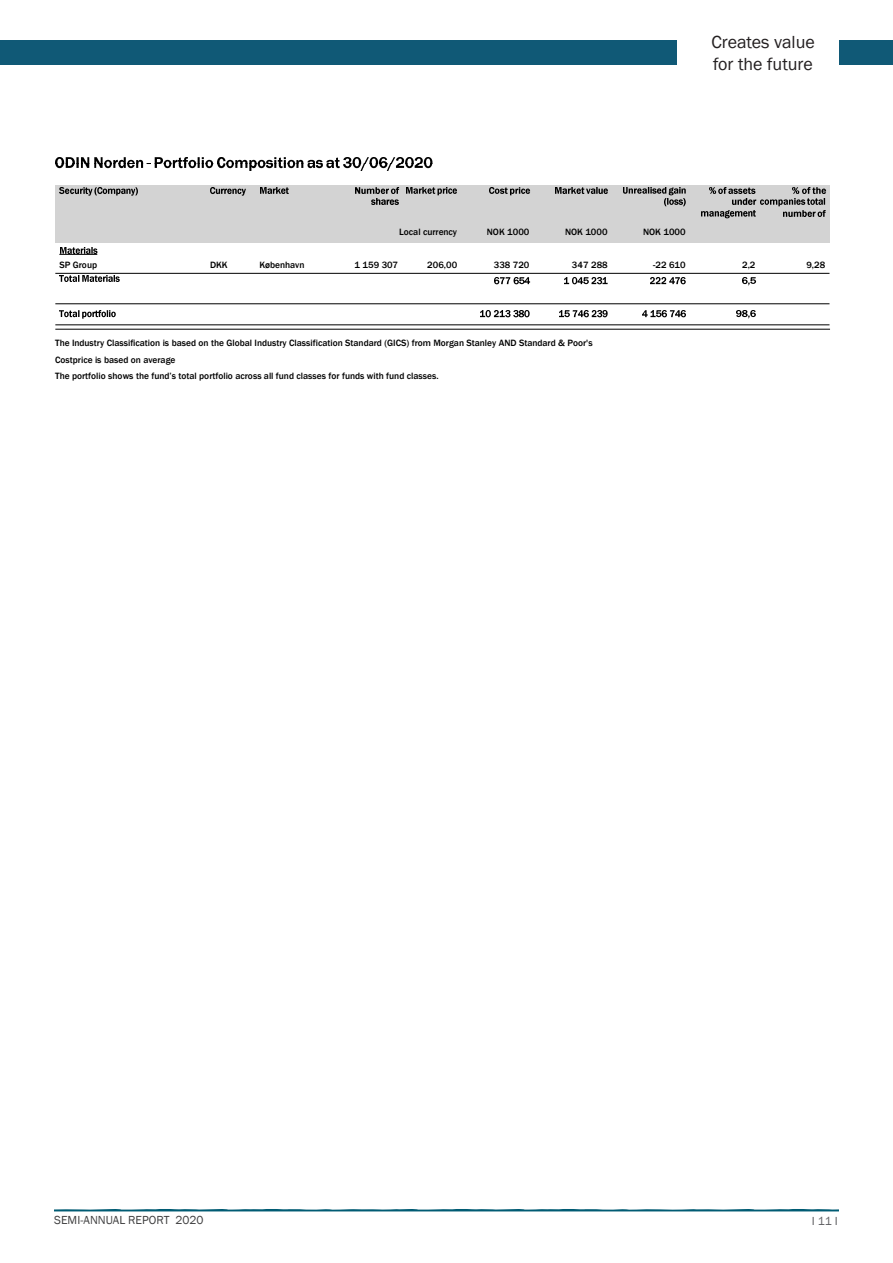
<style>
.page{position:relative;width:893px;height:1263px;background:#fff}
.page>*{position:absolute;margin:0;border:0;box-sizing:border-box;transform-origin:0 0}
.t1{font:18px/21.6px "Franklin Gothic";color:#231f20}
.t2{font:12px "Franklin Gothic";color:#3e3e3f}
.t3{font:12px "Franklin Gothic";color:#5f5f62}
.t4{font:500 9.45px/16.5px "Franklin Gothic";letter-spacing:-.005em;color:#000}
.t5{font:500 9.3px/14.4px "Franklin Gothic";color:#000}
.s1{font-style:inherit}
</style>
<div class="page">
<svg style="left:54px;top:1209px;width:785px;height:2px;background:#277488"></svg>
<div style="left:0;top:41px;width:893px;height:24px;background:#105976"></div>
<div style="left:677px;top:35px;width:161px;height:42px;background:#fff"></div>
<div style="left:55px;top:185px;width:774px;height:57px;background:#d3d3d3"></div>
<img style="left:59px;top:187px;width:79px;height:9px">
<img style="left:210px;top:187px;width:36px;height:9px">
<img style="left:260px;top:187px;width:29px;height:7px">
<img style="left:356px;top:187px;width:43px;height:12px">
<img style="left:371px;top:199px;width:28px;height:6px">
<img style="left:407px;top:187px;width:50px;height:9px">
<img style="left:490px;top:187px;width:40px;height:9px">
<img style="left:555px;top:187px;width:53px;height:7px">
<img style="left:624px;top:187px;width:62px;height:12px">
<img style="left:664px;top:199px;width:22px;height:8px">
<img style="left:710px;top:187px;width:46px;height:18px">
<img style="left:733px;top:199px;width:23px;height:18px">
<img style="left:701px;top:211px;width:54px;height:8px">
<img style="left:793px;top:187px;width:33px;height:12px">
<img style="left:760px;top:199px;width:66px;height:18px">
<img style="left:784px;top:210px;width:42px;height:7px">
<img style="left:60px;top:247px;width:38px;height:8px">
<hr style="left:59px;top:254px;width:38px;height:1px;background:#000">
<img style="left:59px;top:276px;width:61px;height:6px">
<img style="left:494px;top:278px;width:36px;height:7px">
<img style="left:564px;top:278px;width:44px;height:7px">
<img style="left:650px;top:278px;width:36px;height:7px">
<img style="left:742px;top:278px;width:14px;height:8px">
<hr style="left:55px;top:273px;width:774px;height:1px;background:#000">
<img style="left:59px;top:311px;width:57px;height:18px">
<img style="left:481px;top:311px;width:49px;height:18px">
<img style="left:559px;top:311px;width:49px;height:18px">
<img style="left:642px;top:311px;width:43px;height:18px">
<img style="left:737px;top:311px;width:19px;height:18px">
<hr style="left:55px;top:303px;width:774px;height:1px;background:#000">
<hr style="left:55px;top:325px;width:774px;height:1px;background:#000">
<hr style="left:55px;top:329px;width:775px;height:1px;background:#000">
<img style="left:55px;top:157px;width:378px;height:14px">
<h1 class="t1" style="left:711px;top:32px;width:105px">Creates value for the future</h1>
<p class="t5" style="left:396px;top:220px;width:59px">Local currency</p>
<p class="t5" style="left:483px;top:220px;width:44px">NOK 1000</p>
<p class="t5" style="left:561px;top:220px;width:44px">NOK 1000</p>
<p class="t5" style="left:638px;top:220px;width:44px">NOK 1000</p>
<p class="t4" style="left:399px;top:223px;width:59px">Local currency</p>
<p class="t4" style="left:487px;top:223px;width:44px">NOK 1000</p>
<p class="t4" style="left:565px;top:223px;width:44px">NOK 1000</p>
<p class="t4" style="left:643px;top:223px;width:44px">NOK 1000</p>
<p class="t5" style="left:59px;top:253px;width:62px">Dometic Group</p>
<p class="t5" style="left:208px;top:253px;width:18px">SEK</p>
<p class="t5" style="left:257px;top:253px;width:45px">Stockholm</p>
<p class="t5" style="left:352px;top:253px;width:45px">4 080 837</p>
<p class="t5" style="left:430px;top:253px;width:26px">83,26</p>
<p class="t5" style="left:490px;top:253px;width:37px">304 404</p>
<p class="t5" style="left:568px;top:253px;width:37px">352 240</p>
<p class="t5" style="left:651px;top:253px;width:31px">15 321</p>
<p class="t5" style="left:737px;top:253px;width:15px">2,2</p>
<p class="t5" style="left:801px;top:253px;width:20px">1,38</p>
<p class="t4" style="left:59px;top:256px;width:39px">SP Group</p>
<p class="t4" style="left:210px;top:256px;width:19px">DKK</p>
<p class="t4" style="left:259px;top:256px;width:47px">København</p>
<p class="t4" style="left:355px;top:256px;width:45px">1 159 307</p>
<p class="t4" style="left:427px;top:256px;width:32px">206,00</p>
<p class="t4" style="left:494px;top:256px;width:37px">338 720</p>
<p class="t4" style="left:572px;top:256px;width:37px">347 288</p>
<p class="t4" style="left:653px;top:256px;width:34px">-22 610</p>
<p class="t4" style="left:742px;top:256px;width:15px">2,2</p>
<p class="t4" style="left:806px;top:256px;width:20px">9,28</p>
<p class="t4" style="left:55px;top:335px;width:539px">The Industry Classification is based on the Global Industry Classification Standard (GICS) from Morgan Stanley AND Standard &amp; Poor's<br>Costprice is based on average<br>The portfolio shows the fund’s total portfolio across all fund classes for funds with fund classes.</p>
<p class="t5" style="left:59px;top:357px;width:33px">Essity B<br>Olvi A</p>
<p class="t5" style="left:208px;top:371px;width:18px">EUR</p>
<p class="t5" style="left:257px;top:371px;width:34px">Helsinki</p>
<p class="t5" style="left:360px;top:371px;width:37px">661 878</p>
<p class="t2" style="left:54px;top:1213px;width:151px">SEMI-ANNUAL REPORT <span class="s1">2020</span></p>
<p class="t3" style="left:812px;top:1213px;width:27px">I 11 I</p>
</div>
